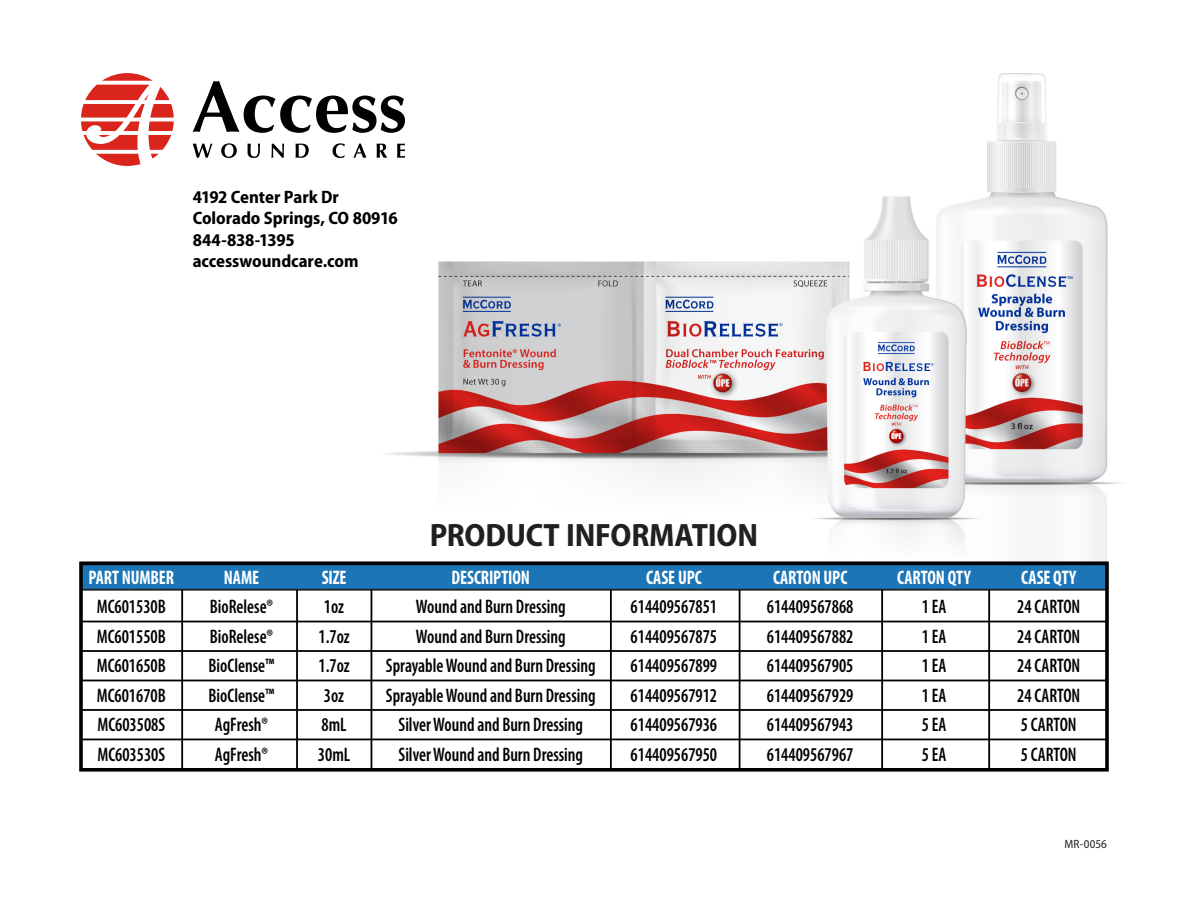
<style>
.page{position:relative;width:1188px;height:918px;background:#fff}
.page>*{position:absolute;margin:0;border:0;box-sizing:border-box;transform-origin:0 0}
.t1{font:700 semi-condensed 32.4px "Myriad Pro";letter-spacing:-.005em;color:#221f1f}
.t2{font:600 condensed 19.65px "Myriad Pro";color:#000;scale:.9 1}
.t3{font:700 condensed 19.65px "Myriad Pro";letter-spacing:-.005em;color:#fff;scale:.9 1}
.t4{font:700 semi-condensed 18px/21.6px "Myriad Pro";letter-spacing:-.005em;color:#000}
.t5{font:semi-condensed 12px "Myriad Pro";letter-spacing:.01em;color:#231f20}
</style>
<div class="page">
<img style="left:345px;top:73px;width:777px;height:489px">
<div style="left:80px;top:562px;width:1028px;height:29px;background:#1b75b7;border:2px solid #221f1f"></div>
<hr style="left:81px;top:739px;width:1026px;height:1px;background:#000">
<hr style="left:81px;top:709px;width:1026px;height:2px;background:#000">
<hr style="left:81px;top:680px;width:1026px;height:1px;background:#000">
<hr style="left:81px;top:650px;width:1026px;height:2px;background:#000">
<hr style="left:81px;top:621px;width:1026px;height:1px;background:#000">
<hr style="left:181px;top:590px;width:2px;height:180px;background:#000">
<hr style="left:296px;top:590px;width:2px;height:180px;background:#000">
<hr style="left:371px;top:590px;width:1px;height:180px;background:#000">
<hr style="left:610px;top:590px;width:2px;height:180px;background:#000">
<hr style="left:739px;top:590px;width:1px;height:180px;background:#000">
<hr style="left:881px;top:590px;width:2px;height:180px;background:#000">
<hr style="left:988px;top:590px;width:2px;height:180px;background:#000">
<div style="left:79px;top:562px;width:1030px;height:210px;border:4px solid #000"></div>
<svg style="left:193px;top:81px;width:212px;height:52px"></svg>
<svg style="left:193px;top:144px;width:19px;height:14px"></svg>
<svg style="left:221px;top:143px;width:16px;height:15px"></svg>
<svg style="left:248px;top:144px;width:12px;height:14px"></svg>
<svg style="left:271px;top:144px;width:13px;height:14px"></svg>
<svg style="left:296px;top:144px;width:13px;height:14px"></svg>
<svg style="left:333px;top:143px;width:12px;height:15px"></svg>
<svg style="left:353px;top:144px;width:13px;height:14px"></svg>
<svg style="left:377px;top:144px;width:10px;height:14px"></svg>
<svg style="left:397px;top:144px;width:8px;height:14px"></svg>
<svg style="left:81px;top:73px;width:93px;height:93px"></svg>
<p class="t4" style="left:193px;top:185px;width:207px">4192 Center Park Dr<br>Colorado Springs, CO 80916<br>844-838-1395 accesswoundcare.com</p>
<h1 class="t1" style="left:430px;top:514px;width:330px">PRODUCT INFORMATION</h1>
<p class="t3" style="left:88px;top:565px;width:97px">PART NUMBER</p>
<p class="t3" style="left:224px;top:565px;width:41px">NAME</p>
<p class="t3" style="left:322px;top:565px;width:29px">SIZE</p>
<p class="t3" style="left:452px;top:565px;width:89px">DESCRIPTION</p>
<p class="t3" style="left:646px;top:565px;width:63px">CASE UPC</p>
<p class="t3" style="left:773px;top:565px;width:84px">CARTON UPC</p>
<p class="t3" style="left:897px;top:565px;width:83px">CARTON QTY</p>
<p class="t3" style="left:1021px;top:565px;width:63px">CASE QTY</p>
<p class="t2" style="left:97px;top:595px;width:78px">MC601530B</p>
<p class="t2" style="left:210px;top:595px;width:72px">BioRelese®</p>
<p class="t2" style="left:324px;top:595px;width:24px">1oz</p>
<p class="t2" style="left:416px;top:595px;width:168px">Wound and Burn Dressing</p>
<p class="t2" style="left:631px;top:595px;width:98px">614409567851</p>
<p class="t2" style="left:767px;top:595px;width:98px">614409567868</p>
<p class="t2" style="left:922px;top:595px;width:29px">1 EA</p>
<p class="t2" style="left:1017px;top:595px;width:72px">24 CARTON</p>
<p class="t2" style="left:97px;top:624px;width:78px">MC601550B</p>
<p class="t2" style="left:210px;top:624px;width:72px">BioRelese®</p>
<p class="t2" style="left:318px;top:624px;width:36px">1.7oz</p>
<p class="t2" style="left:416px;top:624px;width:168px">Wound and Burn Dressing</p>
<p class="t2" style="left:631px;top:624px;width:98px">614409567875</p>
<p class="t2" style="left:767px;top:624px;width:98px">614409567882</p>
<p class="t2" style="left:922px;top:624px;width:29px">1 EA</p>
<p class="t2" style="left:1017px;top:624px;width:72px">24 CARTON</p>
<p class="t2" style="left:97px;top:654px;width:78px">MC601650B</p>
<p class="t2" style="left:209px;top:654px;width:75px">BioClense™</p>
<p class="t2" style="left:318px;top:654px;width:36px">1.7oz</p>
<p class="t2" style="left:386px;top:654px;width:235px">Sprayable Wound and Burn Dressing</p>
<p class="t2" style="left:631px;top:654px;width:98px">614409567899</p>
<p class="t2" style="left:767px;top:654px;width:98px">614409567905</p>
<p class="t2" style="left:922px;top:654px;width:29px">1 EA</p>
<p class="t2" style="left:1017px;top:654px;width:72px">24 CARTON</p>
<p class="t2" style="left:97px;top:683px;width:78px">MC601670B</p>
<p class="t2" style="left:209px;top:683px;width:75px">BioClense™</p>
<p class="t2" style="left:324px;top:683px;width:24px">3oz</p>
<p class="t2" style="left:386px;top:683px;width:235px">Sprayable Wound and Burn Dressing</p>
<p class="t2" style="left:631px;top:683px;width:98px">614409567912</p>
<p class="t2" style="left:767px;top:683px;width:98px">614409567929</p>
<p class="t2" style="left:922px;top:683px;width:29px">1 EA</p>
<p class="t2" style="left:1017px;top:683px;width:72px">24 CARTON</p>
<p class="t2" style="left:97px;top:713px;width:77px">MC603508S</p>
<p class="t2" style="left:215px;top:713px;width:61px">AgFresh®</p>
<p class="t2" style="left:322px;top:713px;width:30px">8mL</p>
<p class="t2" style="left:399px;top:713px;width:207px">Silver Wound and Burn Dressing</p>
<p class="t2" style="left:631px;top:713px;width:98px">614409567936</p>
<p class="t2" style="left:767px;top:713px;width:98px">614409567943</p>
<p class="t2" style="left:922px;top:713px;width:29px">5 EA</p>
<p class="t2" style="left:1021px;top:713px;width:64px">5 CARTON</p>
<p class="t2" style="left:97px;top:742px;width:77px">MC603530S</p>
<p class="t2" style="left:215px;top:742px;width:61px">AgFresh®</p>
<p class="t2" style="left:318px;top:742px;width:38px">30mL</p>
<p class="t2" style="left:399px;top:742px;width:207px">Silver Wound and Burn Dressing</p>
<p class="t2" style="left:631px;top:742px;width:98px">614409567950</p>
<p class="t2" style="left:767px;top:742px;width:98px">614409567967</p>
<p class="t2" style="left:922px;top:742px;width:29px">5 EA</p>
<p class="t2" style="left:1021px;top:742px;width:64px">5 CARTON</p>
<p class="t5" style="left:1064px;top:836px;width:44px">MR-0056</p>
</div>
